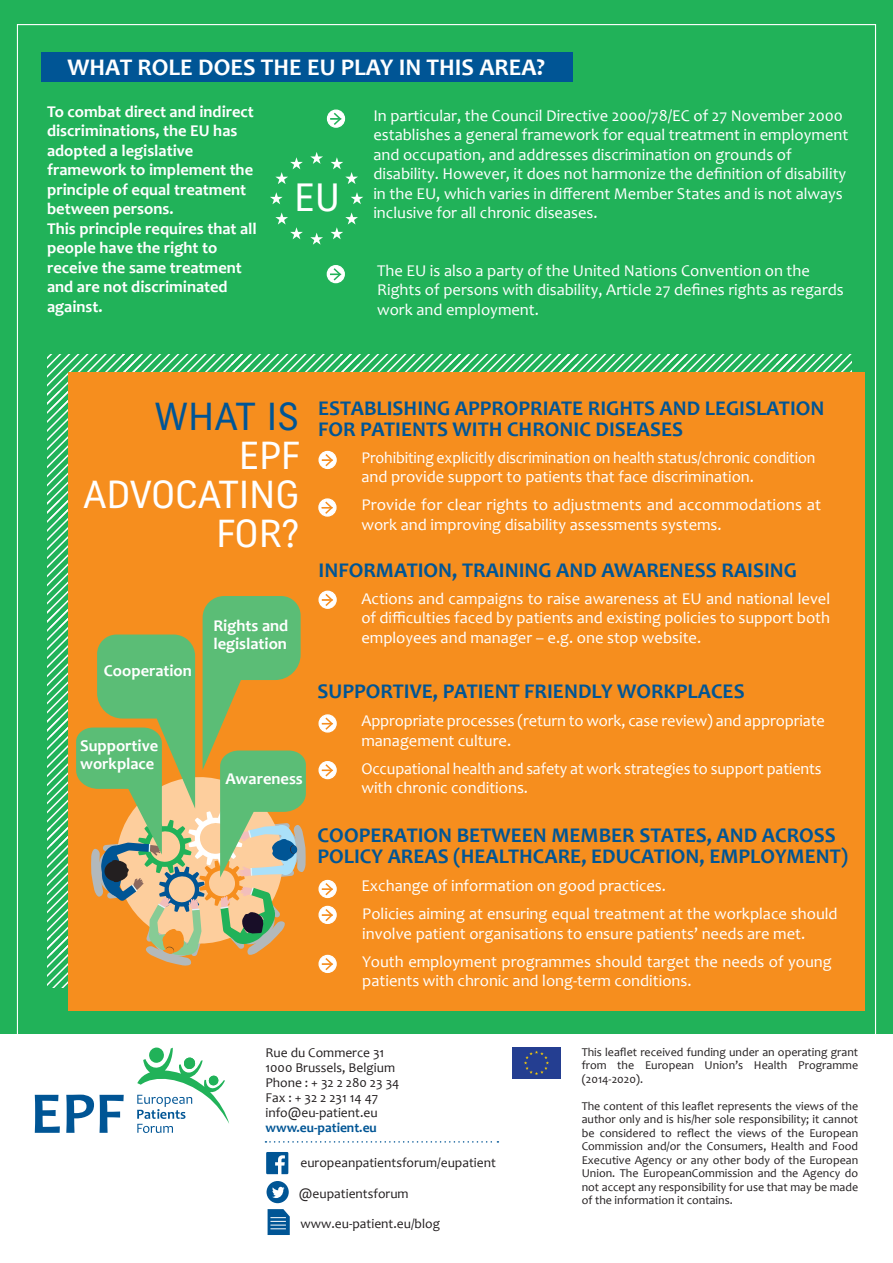
<style>
.page{position:relative;width:893px;height:1263px;background:#fff}
.page>*{position:absolute;margin:0;border:0;box-sizing:border-box;transform-origin:0 0}
.t1{font:39.45px "Fengardo Neue";color:#fff}
.t2{font:39px/39px "Fengardo Neue";color:#fff;text-align:right}
.t3{font:39px "Fengardo Neue";color:#005595}
.t4{font:700 24px "Candara";color:#fff}
.t5{font:700 21px/21px "Candara";color:#005595}
.t6{font:16.5px/19.5px "Candara";color:#fff}
.t7{font:700 16.5px/19.5px "Candara";color:#fff}
.t8{font:16.5px/19.5px "Candara";color:#fff;scale:.96 1}
.t9{font:13.5px/15px "Candara";color:#231f20}
.t10{font:700 13.5px "Candara";color:#005595}
.t11{font:12px/13.5px "Candara";color:#231f20;text-align:justify}
</style>
<div class="page">
<div style="left:0;top:0;width:893px;height:390px;background:#21b259"></div>
<div style="left:0;top:390px;width:893px;height:644px;background:#21b259"></div>
<img style="left:513px;top:1047px;width:47px;height:31px">
<svg style="left:137px;top:1047px;width:92px;height:86px"></svg>
<svg style="left:35px;top:1095px;width:25px;height:38px"></svg>
<svg style="left:66px;top:1094px;width:28px;height:39px"></svg>
<svg style="left:100px;top:1095px;width:24px;height:38px"></svg>
<div style="left:267px;top:1181px;width:22px;height:22px;background:#005595;border-radius:50%"></div>
<svg style="left:272px;top:1187px;width:12px;height:11px"></svg>
<svg style="left:265px;top:1141px;width:233px;height:1px"></svg>
<svg style="left:266px;top:1152px;width:22px;height:22px"></svg>
<svg style="left:268px;top:1209px;width:22px;height:26px"></svg>
<div style="left:41px;top:53px;width:532px;height:29px;background:#005595"></div>
<div style="left:327px;top:110px;width:17px;height:17px;background:#fff;border-radius:50%"></div>
<div style="left:327px;top:110px;width:18px;height:18px;border:1px solid #fff;border-radius:50%"></div>
<svg style="left:330px;top:113px;width:11px;height:12px"></svg>
<div style="left:327px;top:266px;width:17px;height:17px;background:#fff;border-radius:50%"></div>
<div style="left:327px;top:265px;width:18px;height:18px;border:1px solid #fff;border-radius:50%"></div>
<svg style="left:330px;top:268px;width:11px;height:12px"></svg>
<svg style="left:47px;top:354px;width:804px;height:633px"></svg>
<div style="left:68px;top:372px;width:797px;height:639px;background:#f68e1e"></div>
<div style="left:319px;top:451px;width:17px;height:17px;background:#fff;border-radius:50%"></div>
<div style="left:318px;top:451px;width:19px;height:18px;border:1px solid #fff;border-radius:50%"></div>
<svg style="left:322px;top:454px;width:11px;height:12px"></svg>
<div style="left:319px;top:906px;width:17px;height:17px;background:#fff;border-radius:50%"></div>
<div style="left:318px;top:906px;width:19px;height:18px;border:1px solid #fff;border-radius:50%"></div>
<svg style="left:322px;top:909px;width:11px;height:12px"></svg>
<div style="left:319px;top:880px;width:17px;height:17px;background:#fff;border-radius:50%"></div>
<div style="left:318px;top:880px;width:19px;height:18px;border:1px solid #fff;border-radius:50%"></div>
<svg style="left:322px;top:883px;width:11px;height:12px"></svg>
<div style="left:319px;top:762px;width:17px;height:17px;background:#fff;border-radius:50%"></div>
<div style="left:318px;top:761px;width:19px;height:18px;border:1px solid #fff;border-radius:50%"></div>
<svg style="left:322px;top:764px;width:11px;height:12px"></svg>
<div style="left:319px;top:715px;width:17px;height:17px;background:#fff;border-radius:50%"></div>
<div style="left:318px;top:714px;width:19px;height:19px;border:1px solid #fff;border-radius:50%"></div>
<svg style="left:322px;top:717px;width:11px;height:13px"></svg>
<div style="left:319px;top:591px;width:17px;height:17px;background:#fff;border-radius:50%"></div>
<div style="left:318px;top:591px;width:19px;height:18px;border:1px solid #fff;border-radius:50%"></div>
<svg style="left:322px;top:594px;width:11px;height:12px"></svg>
<div style="left:319px;top:499px;width:17px;height:17px;background:#fff;border-radius:50%"></div>
<div style="left:318px;top:498px;width:19px;height:19px;border:1px solid #fff;border-radius:50%"></div>
<svg style="left:322px;top:502px;width:11px;height:12px"></svg>
<div style="left:319px;top:955px;width:17px;height:17px;background:#fff;border-radius:50%"></div>
<div style="left:318px;top:955px;width:19px;height:18px;border:1px solid #fff;border-radius:50%"></div>
<svg style="left:322px;top:958px;width:11px;height:12px"></svg>
<svg style="left:76px;top:596px;width:230px;height:370px"></svg>
<svg style="left:310px;top:152px;width:13px;height:12px"></svg>
<svg style="left:275px;top:157px;width:28px;height:27px"></svg>
<svg style="left:270px;top:192px;width:13px;height:12px"></svg>
<svg style="left:275px;top:212px;width:28px;height:27px"></svg>
<svg style="left:310px;top:233px;width:13px;height:12px"></svg>
<svg style="left:330px;top:212px;width:28px;height:27px"></svg>
<svg style="left:351px;top:192px;width:12px;height:12px"></svg>
<svg style="left:331px;top:157px;width:27px;height:27px"></svg>
<h3 class="t4" style="left:68px;top:52px;width:479px">WHAT ROLE DOES THE EU PLAY IN THIS AREA?</h3>
<p class="t7" style="left:47px;top:102px;width:211px">To combat direct and indirect discriminations, the EU has adopted a legislative framework to implement the principle of equal treatment between persons.<br>This principle requires that all people have the right to receive the same treatment and are not discriminated against.</p>
<p class="t6" style="left:373px;top:105px;width:476px">In particular, the Council Directive 2000/78/EC of 27 November 2000 establishes a general framework for equal treatment in employment and occupation, and addresses discrimination on grounds of disability. However, it does not harmonize the definition of disability in the EU, which varies in different Member States and is not always inclusive for all chronic diseases.</p>
<h1 class="t1" style="left:294px;top:175px;width:47px">EU</h1>
<p class="t6" style="left:377px;top:261px;width:468px">The EU is also a party of the United Nations Convention on the<br>Rights of persons with disability, Article 27 defines rights as regards work and employment.</p>
<p class="t5" style="left:318px;top:397px;width:508px">ESTABLISHING APPROPRIATE RIGHTS AND LEGISLATION<br>FOR PATIENTS WITH CHRONIC DISEASES</p>
<h2 class="t3" style="left:154px;top:395px;width:146px">WHAT IS</h2>
<h2 class="t2" style="left:83px;top:437px;width:218px">EPF<br>ADVOCATING<br>FOR?</h2>
<p class="t8" style="left:361px;top:448px;width:474px">Prohibiting explicitly discrimination on health status/chronic condition and provide support to patients that face discrimination.</p>
<p class="t6" style="left:361px;top:495px;width:461px">Provide for clear rights to adjustments and accommodations at work and improving disability assessments systems.</p>
<p class="t7" style="left:104px;top:661px;width:90px">Cooperation</p>
<p class="t7" style="left:80px;top:736px;width:80px;line-height:18px">Supportive workplace</p>
<p class="t7" style="left:213px;top:616px;width:76px;line-height:18px">Rights and legislation</p>
<p class="t7" style="left:225px;top:769px;width:79px">Awareness</p>
<p class="t5" style="left:319px;top:559px;width:480px">INFORMATION, TRAINING AND AWARENESS RAISING</p>
<p class="t6" style="left:361px;top:588px;width:470px;text-align:justify">Actions and campaigns to raise awareness at EU and national level of difficulties faced by patients and existing policies to support both employees and manager – e.g. one stop website.</p>
<p class="t5" style="left:318px;top:680px;width:429px">SUPPORTIVE, PATIENT FRIENDLY WORKPLACES</p>
<p class="t6" style="left:361px;top:711px;width:465px">Appropriate processes (return to work, case review) and appropriate management culture.</p>
<p class="t6" style="left:361px;top:759px;width:462px">Occupational health and safety at work strategies to support patients with chronic conditions.</p>
<p class="t5" style="left:318px;top:824px;width:532px">COOPERATION BETWEEN MEMBER STATES, AND ACROSS<br>POLICY AREAS (HEALTHCARE, EDUCATION, EMPLOYMENT)</p>
<p class="t6" style="left:361px;top:876px;width:306px">Exchange of information on good practices.</p>
<p class="t6" style="left:362px;top:904px;width:477px">Policies aiming at ensuring equal treatment at the workplace should involve patient organisations to ensure patients’ needs are met.</p>
<p class="t6" style="left:362px;top:952px;width:471px">Youth employment programmes should target the needs of young patients with chronic and long-term conditions.</p>
<p class="t9" style="left:265px;top:1045px;width:135px">Rue du Commerce 31<br>1000 Brussels, Belgium<br>Phone : + 32 2 280 23 34<br>Fax : + 32 2 231 14 47 info@eu-patient.eu</p>
<p class="t10" style="left:265px;top:1119px;width:113px">www.eu-patient.eu</p>
<p class="t9" style="left:300px;top:1155px;width:197px">europeanpatientsforum/eupatient</p>
<p class="t9" style="left:299px;top:1186px;width:111px">@eupatientsforum</p>
<p class="t9" style="left:300px;top:1216px;width:141px">www.eu-patient.eu/blog</p>
<p class="t11" style="left:582px;top:1045px;width:278px">This leaflet received funding under an operating grant from the European Union’s Health Programme (2014-2020).</p>
<p class="t11" style="left:582px;top:1099px;width:278px">The content of this leaflet represents the views of the author only and is his/her sole responsibility; it cannot be considered to reflect the views of the European Commission and/or the Consumers, Health and Food Executive Agency or any other body of the European Union. The EuropeanCommission and the Agency do not accept any responsibility for use that may be made of the information it contains.</p>
</div>
